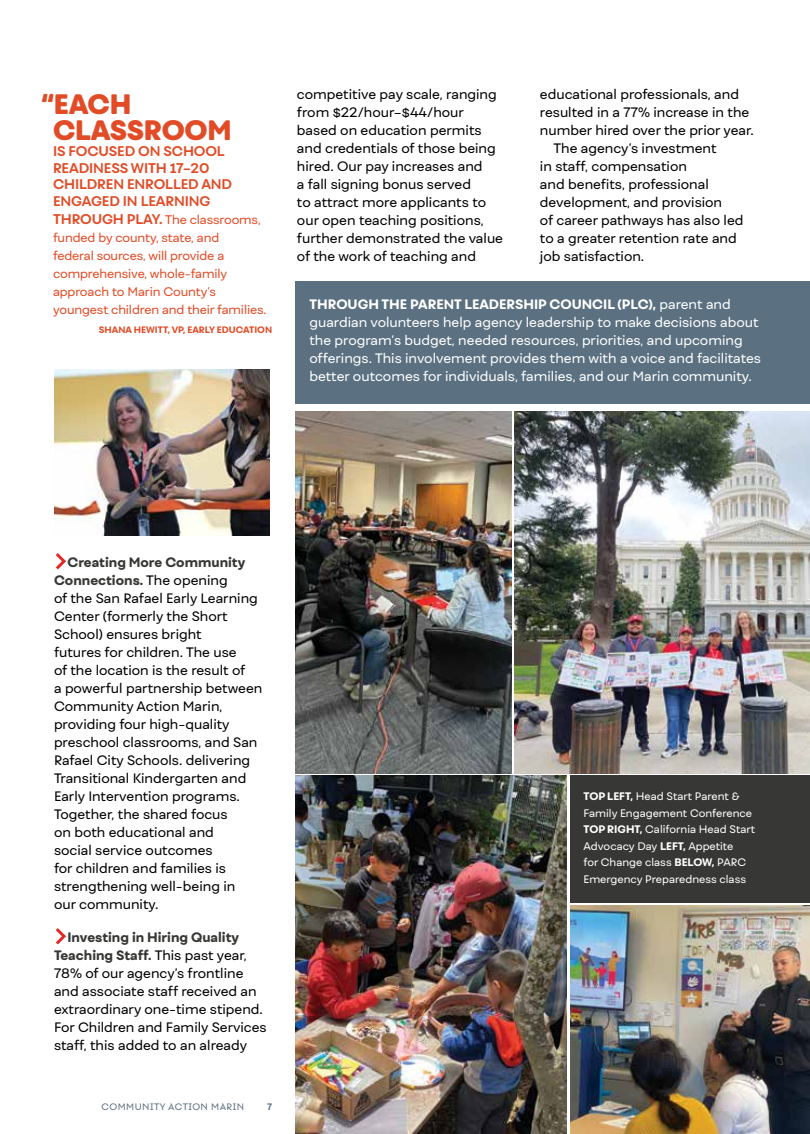
<style>
.page{position:relative;width:810px;height:1134px;background:#fff}
.page>*{position:absolute;margin:0;border:0;box-sizing:border-box;transform-origin:0 0}
.t1{font:800 27px/25.5px "Fibra One";letter-spacing:-.01em;color:#e14c27}
.t2{font:700 13.5px/16.5px "Fibra One";letter-spacing:-.01em;color:#e14c27}
.t3{font:13.2px/18px "Fibra One";color:#000}
.t4{font:13.2px/18px "Fibra One";color:#fff}
.t5{font:12px/18px "Fibra One";letter-spacing:-.01em;color:#e14c27}
.t6{font:10.5px/16.5px "Fibra One";color:#fff}
.t7{font:800 9px "Fibra One";color:#e14c27}
.t8{font:9px "Fibra One Alt";letter-spacing:.05em;color:#5b7080}
.t9{font:700 9px "Fibra One Alt";color:#5b7080}
.s1{font-weight:700;font-size:13.5px}
.s2{font-weight:800}
.s3{font-weight:800;color:#373735}
</style>
<div class="page">
<svg style="left:56px;top:553px;width:10px;height:17px"></svg>
<svg style="left:56px;top:928px;width:10px;height:17px"></svg>
<div style="left:296px;top:282px;width:514px;height:122px;background:#5b7080"></div>
<img style="left:296px;top:411px;width:216px;height:362px">
<img style="left:515px;top:411px;width:295px;height:362px">
<img style="left:296px;top:776px;width:271px;height:358px">
<div style="left:570px;top:776px;width:240px;height:127px;background:#373735"></div>
<img style="left:570px;top:906px;width:240px;height:228px">
<img style="left:54px;top:369px;width:216px;height:166px">
<h1 class="t1" style="left:53px;top:92px;width:180px;text-indent:-12px">“EACH<br>CLASSROOM</h1>
<p class="t2" style="left:53px;top:143px;width:181px">IS FOCUSED ON SCHOOL<br>READINESS WITH 17–20<br>CHILDREN ENROLLED AND<br>ENGAGED IN LEARNING</p>
<p class="t5" style="left:53px;top:210px;width:215px"><span class="s1">THROUGH PLAY.</span> The classrooms, funded by county, state, and<br>federal sources, will provide a comprehensive, whole-family approach to Marin County’s youngest children and their families.</p>
<p class="t7" style="left:99px;top:324px;width:175px">SHANA HEWITT, VP, EARLY EDUCATION</p>
<p class="t3" style="left:297px;top:85px;width:208px">competitive pay scale, ranging from $22/hour–$44/hour based on education permits and credentials of those being hired. Our pay increases and<br>a fall signing bonus served<br>to attract more applicants to our open teaching positions, further demonstrated the value of the work of teaching and</p>
<p class="t3" style="left:540px;top:85px;width:201px">educational professionals, and</p>
<p class="t3" style="left:540px;top:103px;width:211px">resulted in a 77% increase in the</p>
<p class="t3" style="left:540px;top:121px;width:215px">number hired over the prior year.</p>
<p class="t3" style="left:554px;top:139px;width:165px">The agency’s investment</p>
<p class="t3" style="left:540px;top:157px;width:148px">in staff, compensation</p>
<p class="t3" style="left:540px;top:175px;width:170px">and benefits, professional</p>
<p class="t3" style="left:540px;top:193px;width:184px">development, and provision</p>
<p class="t3" style="left:540px;top:211px;width:205px">of career pathways has also led</p>
<p class="t3" style="left:540px;top:229px;width:198px">to a greater retention rate and</p>
<p class="t3" style="left:540px;top:247px;width:106px">job satisfaction.</p>
<p class="t4" style="left:309px;top:295px;width:453px"><span class="s2">THROUGH THE PARENT LEADERSHIP COUNCIL (PLC),</span> parent and guardian volunteers help agency leadership to make decisions about the program’s budget, needed resources, priorities, and upcoming offerings. This involvement provides them with a voice and facilitates better outcomes for individuals, families, and our Marin community.</p>
<p class="t3" style="left:54px;top:553px;width:210px;text-indent:14px"><span class="s3">Creating More Community<br>Connections.</span> The opening<br>of the San Rafael Early Learning<br>Center (formerly the Short<br>School) ensures bright<br>futures for children. The use<br>of the location is the result of<br>a powerful partnership between<br>Community Action Marin, providing four high-quality preschool classrooms, and San<br>Rafael City Schools. delivering<br>Transitional Kindergarten and<br>Early Intervention programs.<br>Together, the shared focus<br>on both educational and<br>social service outcomes<br>for children and families is strengthening well-being in<br>our community.</p>
<p class="t3" style="left:54px;top:928px;width:214px;text-indent:14px"><span class="s3">Investing in Hiring Quality<br>Teaching Staff.</span> This past year,<br>78% of our agency’s frontline and associate staff received an extraordinary one-time stipend.<br>For Children and Family Services staff, this added to an already</p>
<p class="t8" style="left:102px;top:1101px;width:144px">COMMUNITY ACTION MARIN</p>
<p class="t9" style="left:267px;top:1101px;width:7px">7</p>
<p class="t6" style="left:584px;top:788px;width:173px"><span class="s2">TOP LEFT,</span> Head Start Parent &amp;<br>Family Engagement Conference<br><span class="s2">TOP RIGHT,</span> California Head Start<br>Advocacy Day <span class="s2">LEFT,</span> Appetite<br>for Change class <span class="s2">BELOW,</span> PARC<br>Emergency Preparedness class</p>
</div>
